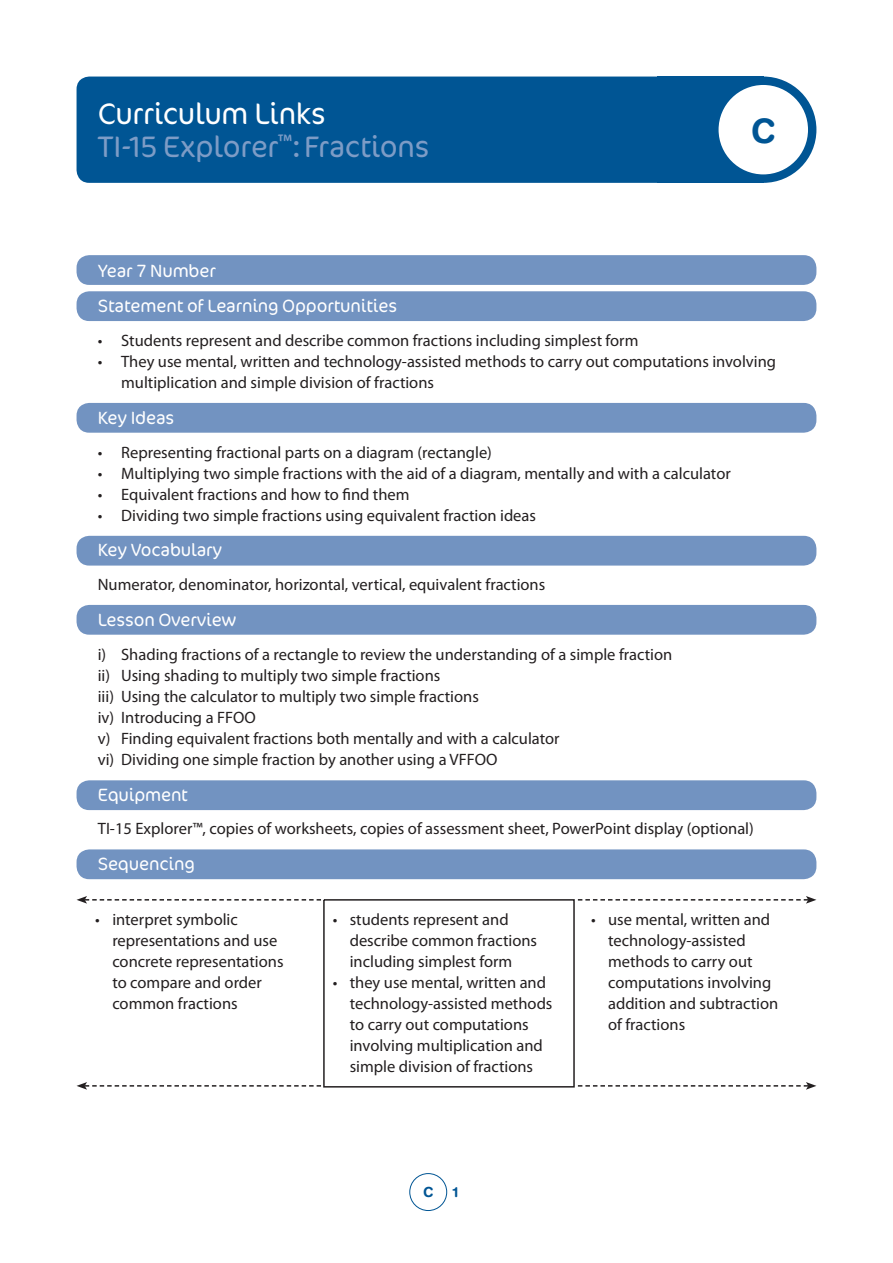
<style>
.page{position:relative;width:893px;height:1263px;background:#fff}
.page>*{position:absolute;margin:0;border:0;box-sizing:border-box;transform-origin:0 0}
.t1{font:700 33.75px "Helvetica Rounded";color:#005594}
.t2{font:300 30px/33px "Cocon";letter-spacing:-.01em;color:#7d9cc6}
.t3{font:300 18px/35.7px "Cocon";letter-spacing:-.01em;color:#fff}
.t4{font:16.5px/21px "Myriad Pro";color:#231f20}
.t5{font:700 13.95px "Helvetica Rounded";color:#005594}
.s1{color:#fff}
</style>
<div class="page">
<div style="left:409px;top:1173px;width:38px;height:38px;border:1px solid #005594;border-radius:50%"></div>
<div style="left:77px;top:849px;width:739px;height:30px;background:#7293c1;border-radius:13px"></div>
<div style="left:77px;top:780px;width:739px;height:30px;background:#7293c1;border-radius:13px"></div>
<div style="left:77px;top:605px;width:739px;height:30px;background:#7293c1;border-radius:13px"></div>
<div style="left:77px;top:536px;width:739px;height:30px;background:#7293c1;border-radius:13px"></div>
<div style="left:77px;top:403px;width:739px;height:30px;background:#7293c1;border-radius:13px"></div>
<div style="left:658px;top:77px;width:106px;height:106px;background:#005594"></div>
<div style="left:77px;top:77px;width:613px;height:106px;background:#005594;border-radius:13px"></div>
<div style="left:710px;top:77px;width:106px;height:106px;background:#005594;border-radius:50%"></div>
<div style="left:719px;top:85px;width:89px;height:89px;background:#fff;border-radius:50%"></div>
<div style="left:77px;top:291px;width:739px;height:30px;background:#7293c1;border-radius:13px"></div>
<div style="left:77px;top:255px;width:739px;height:30px;background:#7293c1;border-radius:13px"></div>
<svg style="left:77px;top:896px;width:244px;height:8px"></svg>
<div style="left:323px;top:899px;width:252px;height:188px;border:2px solid #231f20"></div>
<svg style="left:578px;top:896px;width:238px;height:8px"></svg>
<svg style="left:77px;top:1082px;width:244px;height:8px"></svg>
<svg style="left:578px;top:1082px;width:238px;height:8px"></svg>
<h2 class="t2" style="left:98px;top:96px;width:333px"><span class="s1">Curriculum Links<br></span>TI-15 Explorer<sup>™</sup>:Fractions</h2>
<h1 class="t1" style="left:751px;top:110px;width:26px">C</h1>
<p class="t3" style="left:98px;top:252px;width:301px">Year 7 Number<br>Statement of Learning Opportunities</p>
<p class="t4" style="left:98px;top:330px;width:542px">• Students represent and describe common fractions including simplest form</p>
<p class="t4" style="left:121px;top:351px;width:656px;text-indent:-23px">• They use mental, written and technology-assisted methods to carry out computations involving multiplication and simple division of fractions</p>
<p class="t3" style="left:98px;top:399px;width:78px">Key Ideas</p>
<p class="t4" style="left:98px;top:441px;width:396px">• Representing fractional parts on a diagram (rectangle)</p>
<p class="t4" style="left:98px;top:462px;width:634px">• Multiplying two simple fractions with the aid of a diagram, mentally and with a calculator</p>
<p class="t4" style="left:98px;top:483px;width:313px">• Equivalent fractions and how to find them</p>
<p class="t4" style="left:98px;top:504px;width:440px">• Dividing two simple fractions using equivalent fraction ideas</p>
<p class="t3" style="left:98px;top:532px;width:126px">Key Vocabulary</p>
<p class="t4" style="left:98px;top:574px;width:449px">Numerator, denominator, horizontal, vertical, equivalent fractions</p>
<p class="t3" style="left:98px;top:601px;width:140px">Lesson Overview</p>
<p class="t4" style="left:98px;top:643px;width:576px">i) Shading fractions of a rectangle to review the understanding of a simple fraction ii) Using shading to multiply two simple fractions<br>iii) Using the calculator to multiply two simple fractions<br>iv) Introducing a FFOO<br>v) Finding equivalent fractions both mentally and with a calculator<br>vi) Dividing one simple fraction by another using a VFFOO</p>
<p class="t3" style="left:98px;top:776px;width:92px">Equipment</p>
<p class="t4" style="left:98px;top:818px;width:658px">TI-15 Explorer™, copies of worksheets, copies of assessment sheet, PowerPoint display (optional)</p>
<p class="t3" style="left:98px;top:845px;width:98px">Sequencing</p>
<p class="t4" style="left:112px;top:909px;width:173px;text-indent:-17px">• interpret symbolic representations and use concrete representations to compare and order common fractions</p>
<p class="t4" style="left:608px;top:909px;width:172px;text-indent:-17px">• use mental, written and technology-assisted methods to carry out computations involving addition and subtraction of fractions</p>
<p class="t4" style="left:350px;top:909px;width:189px;text-indent:-17px">• students represent and describe common fractions including simplest form</p>
<p class="t4" style="left:350px;top:972px;width:204px;text-indent:-17px">• they use mental, written and technology-assisted methods to carry out computations involving multiplication and simple division of fractions</p>
<p class="t5" style="left:423px;top:1184px;width:12px">C</p>
</div>
